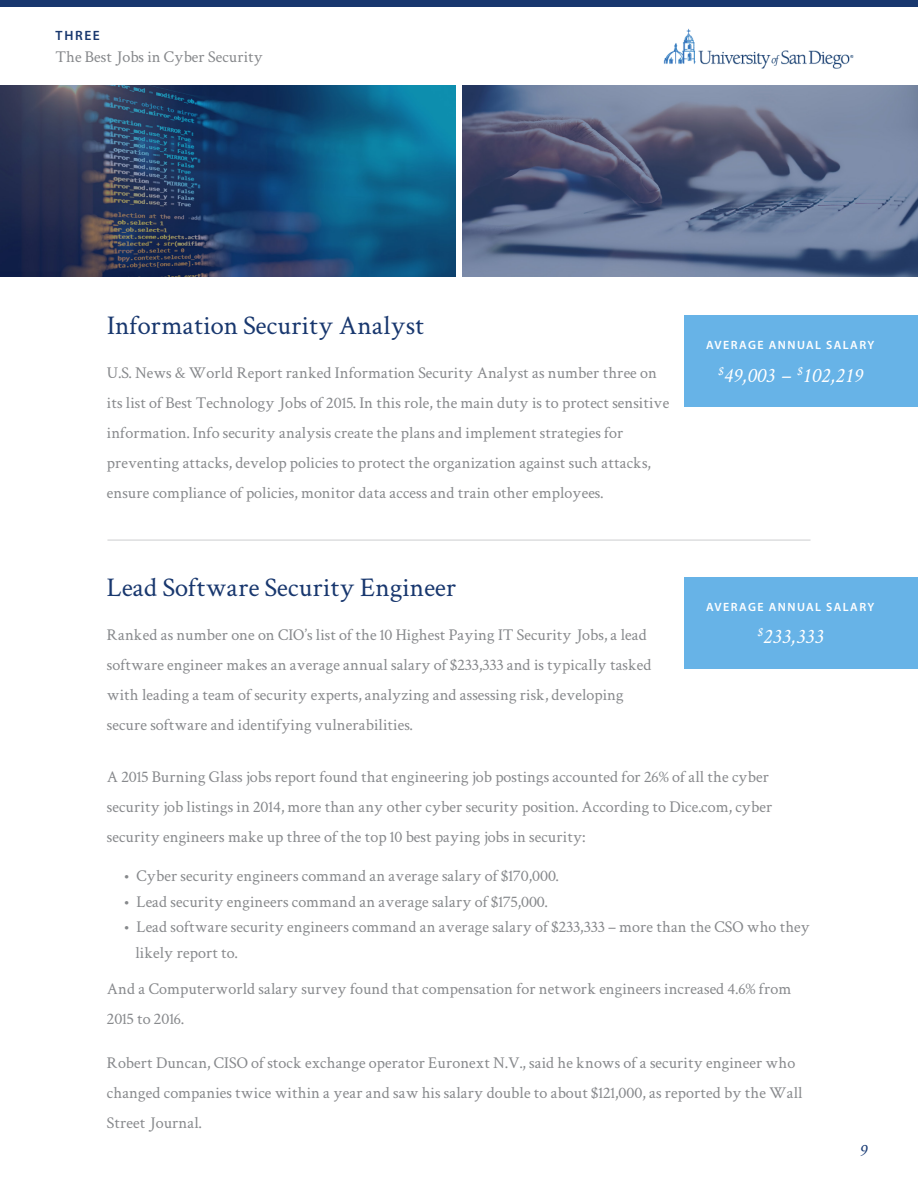
<style>
.page{position:relative;width:918px;height:1188px;background:#fff}
.page>*{position:absolute;margin:0;border:0;box-sizing:border-box;transform-origin:0 0}
.t1{font:27px "Crimson Text";color:#18376e}
.t2{font:italic 21px "Crimson Text";letter-spacing:.04em;color:#fff}
.t3{font:italic 18px "Crimson Text";color:#173a74}
.t4{font:16.5px/30px "Crimson Text";color:#87898c}
.t5{font:16.5px "Crimson Text";color:#86888b}
.t6{font:600 13.5px "Myriad Pro";letter-spacing:.12em;color:#18376e}
.t7{font:600 12px "Myriad Pro";letter-spacing:.12em;color:#fff}
</style>
<div class="page">
<div style="left:685px;top:577px;width:233px;height:92px;background:#67b3e7"></div>
<img style="left:0;top:85px;width:456px;height:191px">
<img style="left:462px;top:85px;width:456px;height:191px">
<div style="left:0;top:0;width:918px;height:7px;background:#18376e"></div>
<hr style="left:107px;top:540px;width:704px;height:1px;background:#87898c">
<div style="left:685px;top:315px;width:233px;height:92px;background:#67b3e7"></div>
<img style="left:663px;top:28px;width:191px;height:41px">
<p class="t6" style="left:56px;top:26px;width:46px">THREE</p>
<p class="t5" style="left:56px;top:47px;width:209px">The Best Jobs in Cyber Security</p>
<p class="t1" style="left:107px;top:310px;width:319px">Information Security Analyst</p>
<p class="t4" style="left:107px;top:358px;width:564px">U.S. News &amp; World Report ranked Information Security Analyst as number three on its list of Best Technology Jobs of 2015. In this role, the main duty is to protect sensitive information. Info security analysis create the plans and implement strategies for preventing attacks, develop policies to protect the organization against such attacks, ensure compliance of policies, monitor data access and train other employees.</p>
<p class="t1" style="left:107px;top:572px;width:351px">Lead Software Security Engineer</p>
<p class="t7" style="left:706px;top:337px;width:170px">AVERAGE ANNUAL SALARY</p>
<p class="t2" style="left:718px;top:363px;width:146px"><sup>$</sup>49,003 – <sup>$</sup>102,219</p>
<p class="t7" style="left:706px;top:599px;width:170px">AVERAGE ANNUAL SALARY</p>
<p class="t2" style="left:758px;top:625px;width:67px"><sup>$</sup>233,333</p>
<p class="t4" style="left:107px;top:620px;width:546px">Ranked as number one on CIO’s list of the 10 Highest Paying IT Security Jobs, a lead software engineer makes an average annual salary of $233,333 and is typically tasked with leading a team of security experts, analyzing and assessing risk, developing secure software and identifying vulnerabilities.</p>
<p class="t4" style="left:107px;top:762px;width:667px">A 2015 Burning Glass jobs report found that engineering job postings accounted for 26% of all the cyber security job listings in 2014, more than any other cyber security position. According to Dice.com, cyber security engineers make up three of the top 10 best paying jobs in security:</p>
<p class="t4" style="left:123px;top:861px;width:437px">• Cyber security engineers command an average salary of $170,000.</p>
<p class="t4" style="left:123px;top:886px;width:426px">• Lead security engineers command an average salary of $175,000.</p>
<p class="t4" style="left:135px;top:914px;width:676px;line-height:25.5px;text-indent:-12px">• Lead software security engineers command an average salary of $233,333 – more than the CSO who they likely report to.</p>
<p class="t4" style="left:107px;top:974px;width:686px">And a Computerworld salary survey found that compensation for network engineers increased 4.6% from<br>2015 to 2016.</p>
<p class="t4" style="left:107px;top:1047px;width:697px">Robert Duncan, CISO of stock exchange operator Euronext N.V., said he knows of a security engineer who changed companies twice within a year and saw his salary double to about $121,000, as reported by the Wall<br>Street Journal.</p>
<p class="t3" style="left:860px;top:1140px;width:9px">9</p>
</div>
